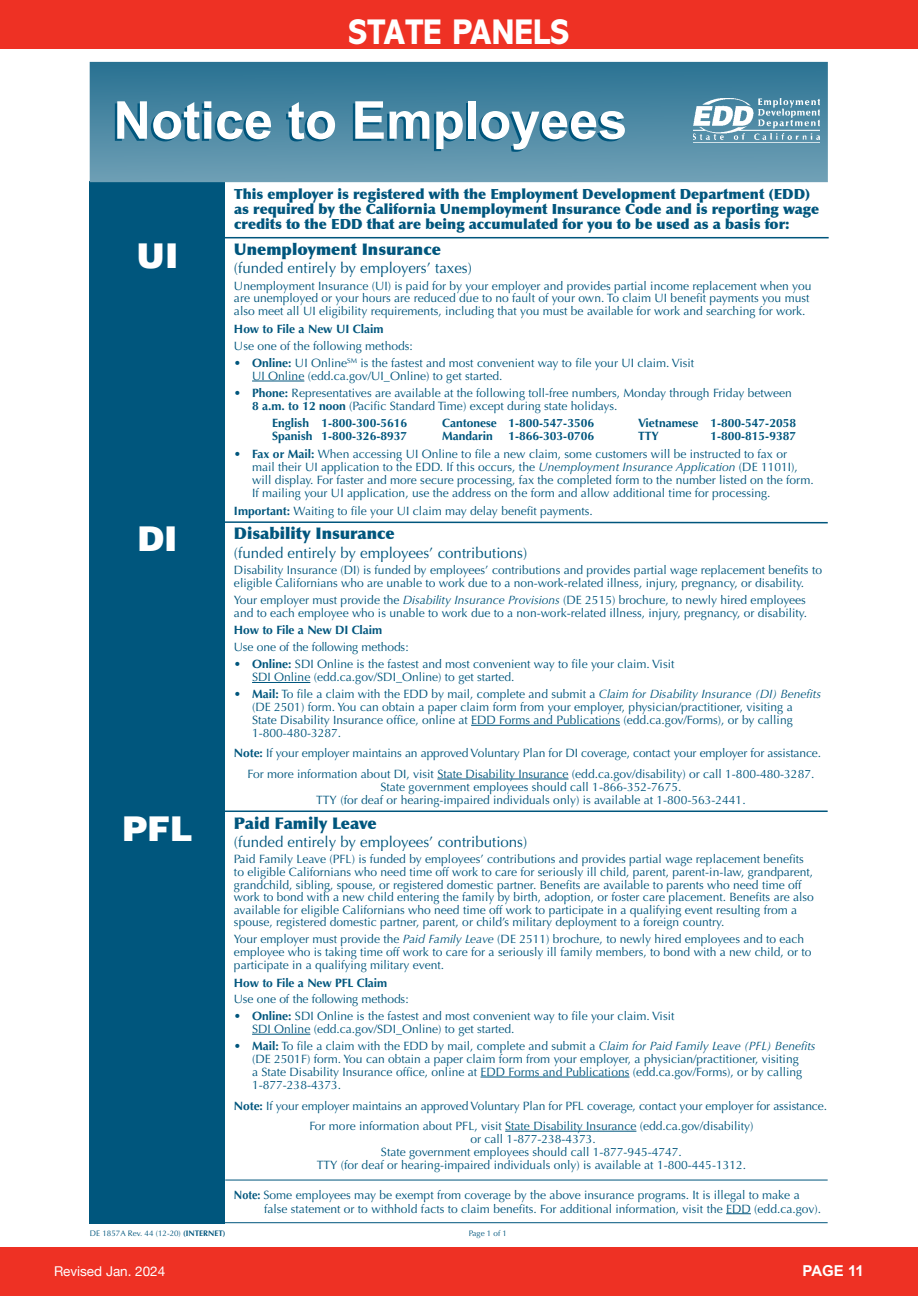
<style>
.page{position:relative;width:918px;height:1296px;background:#fff}
.page>*{position:absolute;margin:0;border:0;box-sizing:border-box;transform-origin:0 0}
.t1{font:700 52.2px "Arial";color:#fff}
.t2{font:800 36px "Abadi MT Pro";color:#fff;scale:.9 1}
.t3{font:900 34.2px "Helvetica";color:#fff}
.t4{font:900 16.05px "Optima";color:#00567d}
.t5{font:15.15px "Optima";color:#00567d}
.t6{font:700 15px "Arial";letter-spacing:-.03em;color:#fff}
.t7{font:900 14.1px/15px "Optima";color:#00567d}
.t8{font:13.5px "Helvetica Neue";color:#fff}
.t9{font:12px/13px "Optima";color:#00567d}
.t10{font:700 12px "Optima";color:#00567d}
.t11{font:8.1px "Optima";color:#00567d}
.s1{font-weight:700}
.s2{font-style:italic}
</style>
<div class="page">
<div style="left:0;top:0;width:918px;height:49px;background:#ee3124"></div>
<div style="left:0;top:1247px;width:918px;height:49px;background:#ee3124"></div>
<hr style="left:225px;top:1180px;width:603px;height:1px;background:#00567d">
<hr style="left:219px;top:1222px;width:609px;height:1px;background:#00567d">
<div style="left:90px;top:181px;width:135px;height:1042px;background:#00567d"></div>
<svg style="left:90px;top:62px;width:738px;height:120px;background:#4c89a4"></svg>
<hr style="left:252px;top:381px;width:52px;height:1px;background:#00567d">
<hr style="left:252px;top:682px;width:58px;height:1px;background:#00567d">
<hr style="left:471px;top:725px;width:149px;height:1px;background:#00567d">
<hr style="left:437px;top:779px;width:132px;height:1px;background:#00567d">
<hr style="left:252px;top:1034px;width:58px;height:1px;background:#00567d">
<hr style="left:481px;top:1077px;width:148px;height:1px;background:#00567d">
<hr style="left:505px;top:1131px;width:131px;height:1px;background:#00567d">
<svg style="left:726px;top:1213px;width:25px;height:1px"></svg>
<img style="left:693px;top:98px;width:127px;height:45px">
<hr style="left:90px;top:237px;width:739px;height:1px;background:#00567d">
<svg style="left:89px;top:521px;width:739px;height:3px"></svg>
<div style="left:90px;top:522px;width:135px;height:37px;background:#00567d"></div>
<hr style="left:90px;top:811px;width:738px;height:1px;background:#00567d">
<h2 class="t2" style="left:349px;top:12px;width:247px">STATE PANELS</h2>
<h1 class="t1" style="left:113px;top:86px;width:516px">Notice to Employees</h1>
<h3 class="t3" style="left:137px;top:233px;width:43px">UI</h3>
<h3 class="t3" style="left:138px;top:517px;width:41px">DI</h3>
<h3 class="t3" style="left:122px;top:807px;width:72px">PFL</h3>
<p class="t7" style="left:234px;top:187px;width:587px">This employer is registered with the Employment Development Department (EDD) as required by the California Unemployment Insurance Code and is reporting wage credits to the EDD that are being accumulated for you to be used as a basis for:</p>
<h3 class="t4" style="left:234px;top:239px;width:208px">Unemployment Insurance</h3>
<p class="t5" style="left:234px;top:260px;width:240px">(funded entirely by employers’ taxes)</p>
<p class="t9" style="left:234px;top:279px;width:579px;line-height:12.6px">Unemployment Insurance (UI) is paid for by your employer and provides partial income replacement when you are unemployed or your hours are reduced due to no fault of your own. To claim UI benefit payments you must also meet all UI eligibility requirements, including that you must be available for work and searching for work.</p>
<p class="t10" style="left:234px;top:322px;width:151px">How to File a New UI Claim</p>
<p class="t9" style="left:234px;top:340px;width:180px">Use one of the following methods:</p>
<p class="t9" style="left:252px;top:356px;width:444px;text-indent:-18px"><span class="s1">• Online:</span> UI Online<sup>SM</sup> is the fastest and most convenient way to file your UI claim. Visit<br>UI Online (edd.ca.gov/UI_Online) to get started.</p>
<p class="t9" style="left:252px;top:387px;width:541px;text-indent:-18px"><span class="s1">• Phone:</span> Representatives are available at the following toll-free numbers, Monday through Friday between<br><span class="s1">8 a.m. to 12 noon</span> (Pacific Standard Time) except during state holidays.</p>
<p class="t10" style="left:272px;top:416px;width:137px">English 1-800-300-5616</p>
<p class="t10" style="left:442px;top:416px;width:154px">Cantonese 1-800-547-3506</p>
<p class="t10" style="left:638px;top:416px;width:160px">Vietnamese 1-800-547-2058</p>
<p class="t10" style="left:272px;top:429px;width:137px">Spanish 1-800-326-8937</p>
<p class="t10" style="left:442px;top:429px;width:52px">Mandarin</p>
<p class="t10" style="left:508px;top:429px;width:87px">1-866-303-0706</p>
<p class="t10" style="left:638px;top:429px;width:22px">TTY</p>
<p class="t10" style="left:710px;top:429px;width:87px">1-800-815-9387</p>
<p class="t9" style="left:252px;top:448px;width:563px;text-indent:-18px"><span class="s1">• Fax or Mail:</span> When accessing UI Online to file a new claim, some customers will be instructed to fax or<br>mail their UI application to the EDD. If this occurs, the <span class="s2">Unemployment Insurance Application</span> (DE 1101I), will display. For faster and more secure processing, fax the completed form to the number listed on the form.<br>If mailing your UI application, use the address on the form and allow additional time for processing.</p>
<p class="t9" style="left:234px;top:505px;width:360px"><span class="s1">Important:</span> Waiting to file your UI claim may delay benefit payments.</p>
<h3 class="t4" style="left:234px;top:524px;width:162px">Disability Insurance</h3>
<p class="t5" style="left:234px;top:544px;width:295px">(funded entirely by employees’ contributions)</p>
<p class="t9" style="left:234px;top:564px;width:590px;line-height:12.6px">Disability Insurance (DI) is funded by employees’ contributions and provides partial wage replacement benefits to eligible Californians who are unable to work due to a non-work-related illness, injury, pregnancy, or disability.</p>
<p class="t9" style="left:234px;top:593px;width:575px">Your employer must provide the <span class="s2">Disability Insurance Provisions</span> (DE 2515) brochure, to newly hired employees and to each employee who is unable to work due to a non-work-related illness, injury, pregnancy, or disability.</p>
<p class="t10" style="left:234px;top:623px;width:150px">How to File a New DI Claim</p>
<p class="t9" style="left:234px;top:641px;width:176px">Use one of the following methods:</p>
<p class="t9" style="left:252px;top:658px;width:424px;text-indent:-18px"><span class="s1">• Online:</span> SDI Online is the fastest and most convenient way to file your claim. Visit<br>SDI Online (edd.ca.gov/SDI_Online) to get started.</p>
<p class="t9" style="left:252px;top:688px;width:571px;text-indent:-18px"><span class="s1">• Mail:</span> To file a claim with the EDD by mail, complete and submit a <span class="s2">Claim for Disability Insurance (DI) Benefits </span>(DE 2501) form. You can obtain a paper claim form from your employer, physician/practitioner, visiting a<br>State Disability Insurance office, online at EDD Forms and Publications (edd.ca.gov/Forms), or by calling 1-800-480-3287.</p>
<p class="t9" style="left:234px;top:743px;width:589px;line-height:20.2px;text-align:center"><span class="s1">Note:</span> If your employer maintains an approved Voluntary Plan for DI coverage, contact your employer for assistance.<br>For more information about DI, visit State Disability Insurance (edd.ca.gov/disability) or call 1-800-480-3287.</p>
<p class="t9" style="left:316px;top:780px;width:431px;text-align:center">State government employees should call 1-866-352-7675.<br>TTY (for deaf or hearing-impaired individuals only) is available at 1-800-563-2441.</p>
<h3 class="t4" style="left:234px;top:814px;width:144px">Paid Family Leave</h3>
<p class="t5" style="left:234px;top:833px;width:295px">(funded entirely by employees’ contributions)</p>
<p class="t9" style="left:234px;top:853px;width:581px;line-height:12.6px">Paid Family Leave (PFL) is funded by employees’ contributions and provides partial wage replacement benefits to eligible Californians who need time off work to care for seriously ill child, parent, parent-in-law, grandparent, grandchild, sibling, spouse, or registered domestic partner. Benefits are available to parents who need time off work to bond with a new child entering the family by birth, adoption, or foster care placement. Benefits are also available for eligible Californians who need time off work to participate in a qualifying event resulting from a spouse, registered domestic partner, parent, or child’s military deployment to a foreign country.</p>
<p class="t9" style="left:234px;top:933px;width:579px;line-height:12.6px">Your employer must provide the <span class="s2">Paid Family Leave</span> (DE 2511) brochure, to newly hired employees and to each employee who is taking time off work to care for a seriously ill family members, to bond with a new child, or to participate in a qualifying military event.</p>
<p class="t10" style="left:234px;top:976px;width:155px">How to File a New PFL Claim</p>
<p class="t9" style="left:234px;top:993px;width:176px">Use one of the following methods:</p>
<p class="t9" style="left:252px;top:1010px;width:424px;text-indent:-18px"><span class="s1">• Online:</span> SDI Online is the fastest and most convenient way to file your claim. Visit<br>SDI Online (edd.ca.gov/SDI_Online) to get started.</p>
<p class="t9" style="left:252px;top:1039px;width:565px;text-indent:-18px"><span class="s1">• Mail:</span> To file a claim with the EDD by mail, complete and submit a <span class="s2">Claim for Paid Family Leave (PFL) Benefits </span>(DE 2501F) form. You can obtain a paper claim form from your employer, a physician/practitioner, visiting<br>a State Disability Insurance office, online at EDD Forms and Publications (edd.ca.gov/Forms), or by calling 1-877-238-4373.</p>
<p class="t9" style="left:234px;top:1096px;width:595px;line-height:20.2px;text-align:center"><span class="s1">Note:</span> If your employer maintains an approved Voluntary Plan for PFL coverage, contact your employer for assistance.<br>For more information about PFL, visit State Disability Insurance (edd.ca.gov/disability)</p>
<p class="t9" style="left:317px;top:1133px;width:431px;text-align:center">or call 1-877-238-4373.<br>State government employees should call 1-877-945-4747.<br>TTY (for deaf or hearing-impaired individuals only) is available at 1-800-445-1312.</p>
<p class="t9" style="left:264px;top:1188px;width:559px;line-height:13.5px;text-indent:-30px"><span class="s1">Note:</span> Some employees may be exempt from coverage by the above insurance programs. It is illegal to make a false statement or to withhold facts to claim benefits. For additional information, visit the EDD (edd.ca.gov).</p>
<p class="t11" style="left:90px;top:1229px;width:137px">DE 1857A Rev. 44 (12-20) <span class="s1">(INTERNET)</span></p>
<p class="t11" style="left:469px;top:1229px;width:40px">Page 1 of 1</p>
<p class="t8" style="left:54px;top:1262px;width:113px">Revised Jan. 2024</p>
<p class="t6" style="left:803px;top:1261px;width:63px">PAGE 11</p>
</div>
